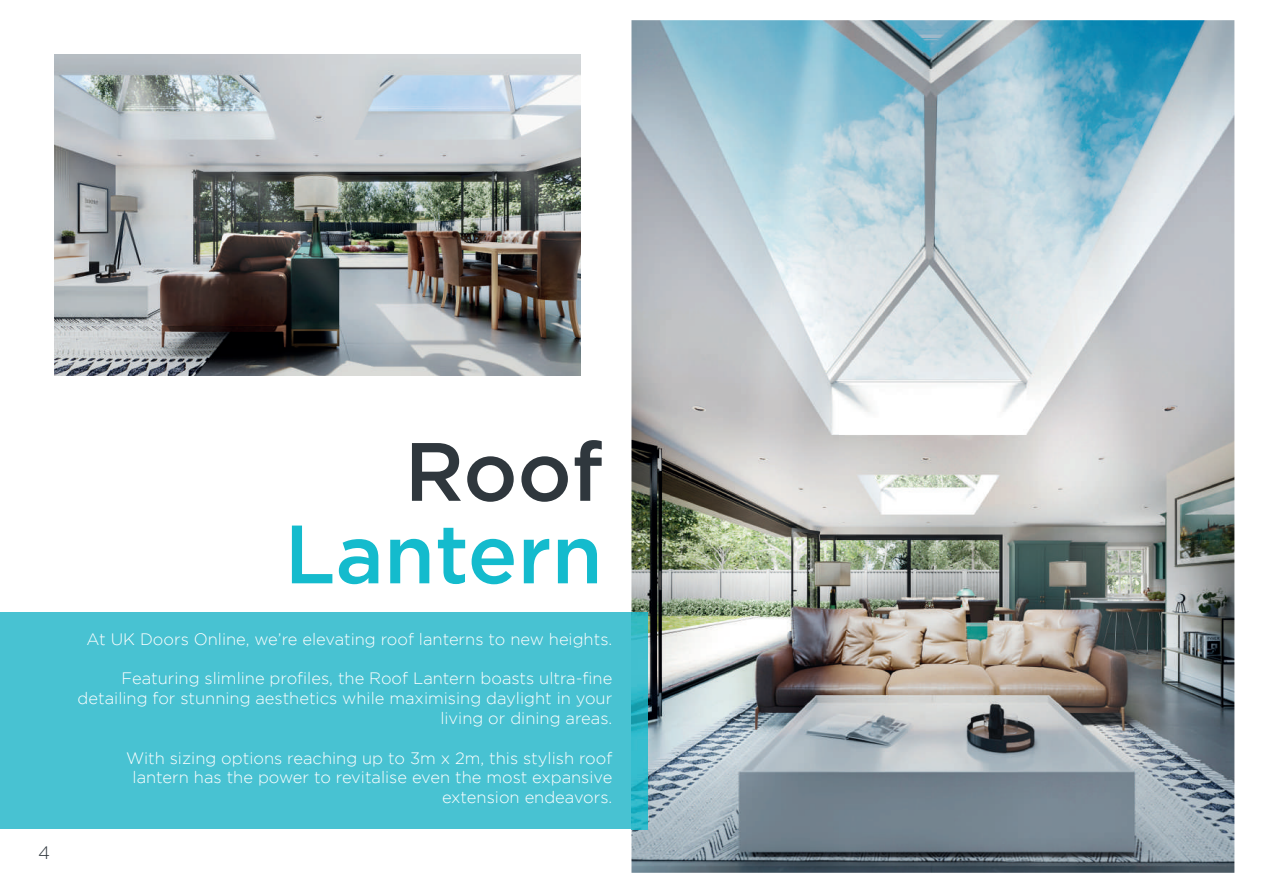
<style>
.page{position:relative;width:1263px;height:893px;background:#fff}
.page>*{position:absolute;margin:0;border:0;box-sizing:border-box;transform-origin:0 0}
.t1{font:500 82.5px "Gotham";color:#14bbcd}
.t2{font:500 82.5px "Gotham";color:#2f373d}
.t3{font:300 18px "Gotham";color:#2f373d}
.t4{font:300 16.5px/19.8px "Gotham";color:#fff;text-align:right}
</style>
<div class="page">
<img style="left:631px;top:20px;width:603px;height:853px">
<div style="left:0;top:612px;width:631px;height:217px;background:#48c2d2"></div>
<img style="left:631px;top:612px;width:16px;height:217px">
<img style="left:54px;top:54px;width:526px;height:321px">
<p class="t3" style="left:38px;top:843px;width:13px">4</p>
<h1 class="t2" style="left:404px;top:418px;width:200px">Roof</h1>
<h1 class="t1" style="left:284px;top:500px;width:320px">Lantern</h1>
<p class="t4" style="left:87px;top:629px;width:527px">At UK Doors Online, we’re elevating roof lanterns to new heights.</p>
<p class="t4" style="left:78px;top:668px;width:536px">Featuring slimline profiles, the Roof Lantern boasts ultra-fine detailing for stunning aesthetics while maximising daylight in your living or dining areas.</p>
<p class="t4" style="left:126px;top:748px;width:488px">With sizing options reaching up to 3m x 2m, this stylish roof lantern has the power to revitalise even the most expansive extension endeavors.</p>
</div>
